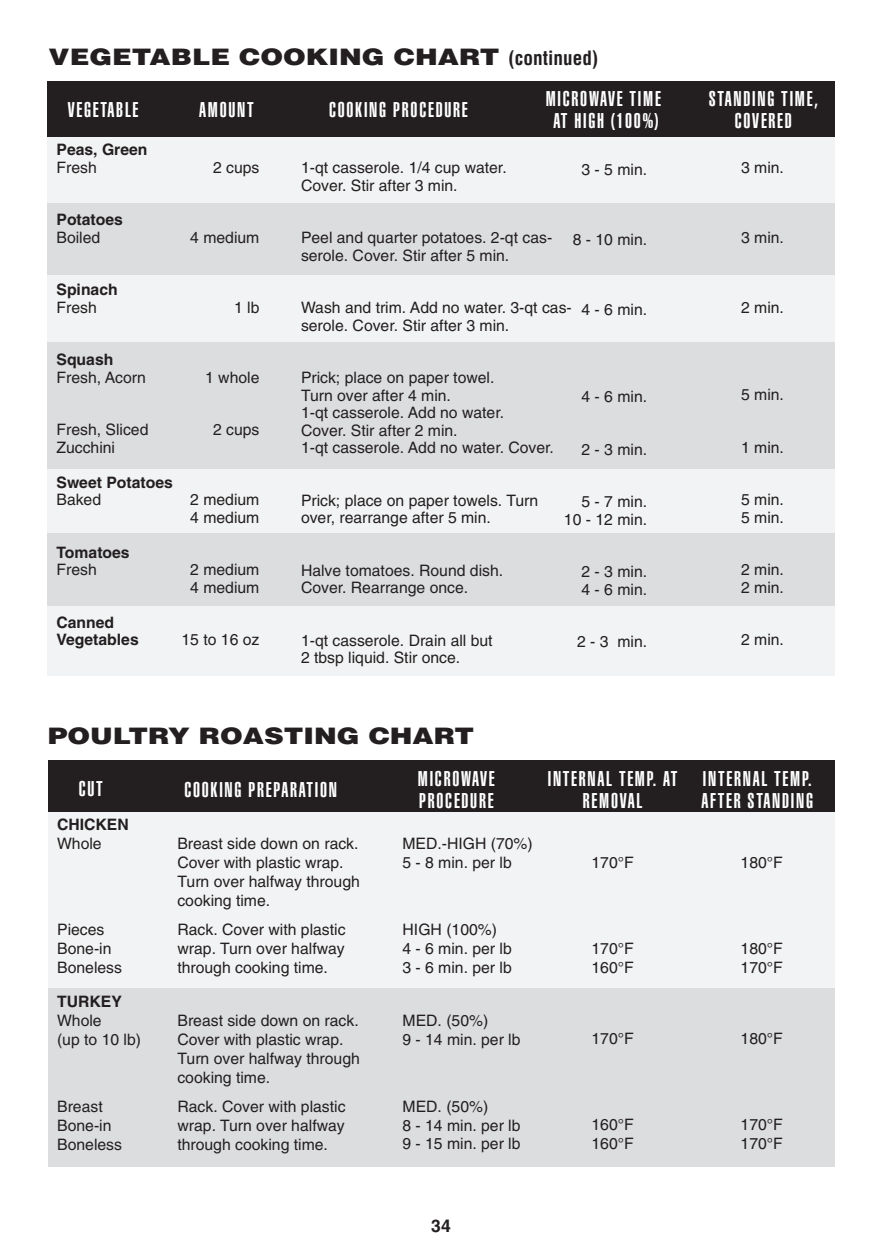
<style>
.page{position:relative;width:882px;height:1260px;background:#fff}
.page>*{position:absolute;margin:0;border:0;box-sizing:border-box;transform-origin:0 0}
.t1{font:900 22.75px "Helvetica";color:#231f20;scale:1.2 1}
.t2{font:900 extra-condensed 21px/21.9px "Helvetica";letter-spacing:.085em;color:#fff}
.t3{font:700 condensed 19.25px "Helvetica";color:#231f20}
.t4{font:700 17.5px "Helvetica";color:#231f20}
.t5{font:15.75px/17.5px "Helvetica";color:#231f20}
.t6{font:700 15.75px/17.5px "Helvetica";color:#231f20}
</style>
<div class="page">
<div style="left:48px;top:761px;width:787px;height:319px;background:#f2f3f4"></div>
<div style="left:48px;top:761px;width:787px;height:51px;background:#231f20"></div>
<div style="left:47px;top:82px;width:788px;height:594px;background:#f2f3f4"></div>
<div style="left:47px;top:82px;width:788px;height:55px;background:#231f20"></div>
<div style="left:47px;top:204px;width:788px;height:71px;background:#dcdddf"></div>
<div style="left:47px;top:342px;width:788px;height:126px;background:#dcdddf"></div>
<div style="left:47px;top:533px;width:788px;height:72px;background:#dcdddf"></div>
<div style="left:48px;top:988px;width:787px;height:178px;background:#dcdddf"></div>
<h1 class="t1" style="left:49px;top:42px;width:36px">VEGETA</h1>
<h1 class="t1" style="left:171px;top:42px;width:93px">BLE COOKING</h1>
<h1 class="t1" style="left:394px;top:42px;width:36px">CHART</h1>
<p class="t3" style="left:509px;top:46px;width:91px">(continued)</p>
<h2 class="t2" style="left:68px;top:99px;width:34px">VEGETABLE</h2>
<h2 class="t2" style="left:199px;top:99px;width:19px">AMOUNT</h2>
<h2 class="t2" style="left:329px;top:99px;width:82px">COOKING PROCEDURE</h2>
<h2 class="t2" style="left:546px;top:88px;width:21px">MICROWA</h2>
<h2 class="t2" style="left:553px;top:88px;width:107px;text-indent:55px">VE TIME<br>AT HIGH (100%)</h2>
<h2 class="t2" style="left:709px;top:88px;width:18px">STANDIN</h2>
<h2 class="t2" style="left:735px;top:88px;width:85px;text-indent:33px">GTIME,<br>COVERED</h2>
<p class="t6" style="left:57px;top:141px;width:93px">Peas, Green</p>
<p class="t5" style="left:57px;top:158px;width:42px">Fresh</p>
<p class="t6" style="left:57px;top:211px;width:68px">Potatoes</p>
<p class="t5" style="left:57px;top:228px;width:45px">Boiled</p>
<p class="t5" style="left:213px;top:158px;width:48px">2 cups</p>
<p class="t5" style="left:190px;top:228px;width:71px">4 medium</p>
<p class="t6" style="left:57px;top:281px;width:63px">Spinach</p>
<p class="t5" style="left:57px;top:298px;width:42px">Fresh</p>
<p class="t5" style="left:234px;top:298px;width:27px">1 lb</p>
<p class="t6" style="left:57px;top:351px;width:58px">Squash</p>
<p class="t5" style="left:57px;top:368px;width:91px">Fresh, Acorn</p>
<p class="t5" style="left:57px;top:421px;width:93px">Fresh, Sliced<br>Zucchini</p>
<p class="t6" style="left:57px;top:473px;width:118px">Sweet Potatoes</p>
<p class="t5" style="left:57px;top:491px;width:46px">Baked</p>
<p class="t6" style="left:57px;top:543px;width:75px">Tomatoes</p>
<p class="t5" style="left:57px;top:561px;width:42px">Fresh</p>
<p class="t6" style="left:57px;top:613px;width:84px">Canned<br>Vegetables</p>
<p class="t5" style="left:205px;top:368px;width:56px">1 whole</p>
<p class="t5" style="left:213px;top:421px;width:48px">2 cups</p>
<p class="t5" style="left:190px;top:491px;width:71px">2 medium<br>4 medium</p>
<p class="t5" style="left:190px;top:561px;width:71px">2 medium<br>4 medium</p>
<p class="t5" style="left:182px;top:631px;width:79px">15 to 16 oz</p>
<p class="t5" style="left:301px;top:159px;width:207px">1-qt casserole. 1/4 cup water.<br>Cover. Stir after 3 min.</p>
<p class="t5" style="left:301px;top:229px;width:253px">Peel and quarter potatoes. 2-qt cas&shy;serole. Cover. Stir after 5 min.</p>
<p class="t5" style="left:582px;top:161px;width:67px">3 - 5 min.</p>
<p class="t5" style="left:573px;top:231px;width:76px">8 - 10 min.</p>
<p class="t5" style="left:301px;top:299px;width:272px">Wash and trim. Add no water. 3-qt cas&shy;serole. Cover. Stir after 3 min.</p>
<p class="t5" style="left:582px;top:301px;width:67px">4 - 6 min.</p>
<p class="t5" style="left:301px;top:369px;width:255px">Prick; place on paper towel.<br>Turn over after 4 min.<br>1-qt casserole. Add no water.<br>Cover. Stir after 2 min.<br>1-qt casserole. Add no water. Cover.</p>
<p class="t5" style="left:301px;top:491px;width:239px">Prick; place on paper towels. Turn over, rearrange after 5 min.</p>
<p class="t5" style="left:301px;top:561px;width:204px">Halve tomatoes. Round dish.<br>Cover. Rearrange once.</p>
<p class="t5" style="left:301px;top:631px;width:193px">1-qt casserole. Drain all but<br>2 tbsp liquid. Stir once.</p>
<p class="t5" style="left:582px;top:388px;width:67px">4 - 6 min.</p>
<p class="t5" style="left:582px;top:441px;width:67px">2 - 3 min.</p>
<p class="t5" style="left:564px;top:493px;width:85px;text-align:right">5 - 7 min.<br>10 - 12 min.</p>
<p class="t5" style="left:582px;top:563px;width:67px">2 - 3 min.<br>4 - 6 min.</p>
<p class="t5" style="left:577px;top:633px;width:72px">2 - 3 min.</p>
<p class="t5" style="left:741px;top:158px;width:44px">3 min.</p>
<p class="t5" style="left:741px;top:228px;width:44px">3 min.</p>
<p class="t5" style="left:741px;top:298px;width:44px">2 min.</p>
<p class="t5" style="left:741px;top:386px;width:44px">5 min.</p>
<p class="t5" style="left:741px;top:438px;width:44px">1 min.</p>
<p class="t5" style="left:741px;top:491px;width:44px">5 min.<br>5 min.</p>
<p class="t5" style="left:741px;top:561px;width:44px">2 min.<br>2 min.</p>
<p class="t5" style="left:741px;top:631px;width:44px">2 min.</p>
<h1 class="t1" style="left:48px;top:721px;width:86px">POULTRY</h1>
<h1 class="t1" style="left:199px;top:721px;width:35px">ROASTING</h1>
<h1 class="t1" style="left:369px;top:721px;width:36px">CHART</h1>
<h2 class="t2" style="left:79px;top:777px;width:17px">CUT</h2>
<h2 class="t2" style="left:184px;top:778px;width:82px">COOKING PREPARATION</h2>
<h2 class="t2" style="left:418px;top:768px;width:21px">MICROWA</h2>
<h2 class="t2" style="left:480px;top:768px;width:15px">VE</h2>
<h2 class="t2" style="left:419px;top:789px;width:18px">PROCEDURE</h2>
<p class="t6" style="left:57px;top:816px;width:73px">CHICKEN</p>
<p class="t5" style="left:57px;top:835px;width:46px">Whole</p>
<p class="t5" style="left:57px;top:920px;width:66px;line-height:19.1px">Pieces<br>Bone-in<br>Boneless</p>
<p class="t6" style="left:57px;top:992px;width:66px">TURKEY</p>
<p class="t5" style="left:57px;top:1011px;width:86px;line-height:18.9px">Whole<br>(up to 10 lb)</p>
<p class="t5" style="left:57px;top:1097px;width:66px;line-height:19.1px">Breast<br>Bone-in<br>Boneless</p>
<p class="t5" style="left:177px;top:834px;width:184px;line-height:18.9px">Breast side down on rack.<br>Cover with plastic wrap.<br>Turn over halfway through cooking time.</p>
<p class="t5" style="left:177px;top:920px;width:170px;line-height:19.1px;text-align:justify">Rack. Cover with plastic wrap. Turn over halfway through cooking time.</p>
<p class="t5" style="left:177px;top:1011px;width:184px;line-height:18.9px">Breast side down on rack.<br>Cover with plastic wrap.<br>Turn over halfway through cooking time.</p>
<p class="t5" style="left:177px;top:1097px;width:170px;line-height:19.1px;text-align:justify">Rack. Cover with plastic wrap. Turn over halfway through cooking time.</p>
<p class="t5" style="left:402px;top:834px;width:132px;line-height:18.9px">MED.-HIGH (70%)<br>5 - 8 min. per lb</p>
<p class="t5" style="left:402px;top:920px;width:111px;line-height:18.9px">HIGH (100%)<br>4 - 6 min. per lb<br>3 - 6 min. per lb</p>
<p class="t5" style="left:402px;top:1011px;width:120px;line-height:18.9px">MED. (50%)<br>9 - 14 min. per lb</p>
<p class="t5" style="left:402px;top:1097px;width:120px;line-height:18.9px">MED. (50%)<br>8 - 14 min. per lb<br>9 - 15 min. per lb</p>
<h2 class="t2" style="left:548px;top:768px;width:15px">INTERNAL</h2>
<h2 class="t2" style="left:583px;top:768px;width:89px;text-indent:36px">TEMP.AT<br>REMOVAL</h2>
<h2 class="t2" style="left:703px;top:768px;width:15px">INTERNAL</h2>
<h2 class="t2" style="left:774px;top:768px;width:39px">TEMP.</h2>
<h2 class="t2" style="left:701px;top:789px;width:9px">AFTER</h2>
<h2 class="t2" style="left:748px;top:789px;width:18px">STANDIN</h2>
<h2 class="t2" style="left:806px;top:789px;width:8px">G</h2>
<p class="t5" style="left:591px;top:854px;width:44px">170°F</p>
<p class="t5" style="left:741px;top:854px;width:44px">180°F</p>
<p class="t5" style="left:591px;top:939px;width:44px;line-height:18.9px">170°F<br>160°F</p>
<p class="t5" style="left:741px;top:939px;width:44px;line-height:18.9px">180°F<br>170°F</p>
<p class="t5" style="left:592px;top:1030px;width:44px">170°F</p>
<p class="t5" style="left:741px;top:1030px;width:44px">180°F</p>
<p class="t5" style="left:592px;top:1115px;width:44px;line-height:19.1px">160°F<br>160°F</p>
<p class="t5" style="left:741px;top:1115px;width:44px;line-height:19.1px">170°F<br>170°F</p>
<p class="t4" style="left:431px;top:1215px;width:21px">34</p>
</div>
